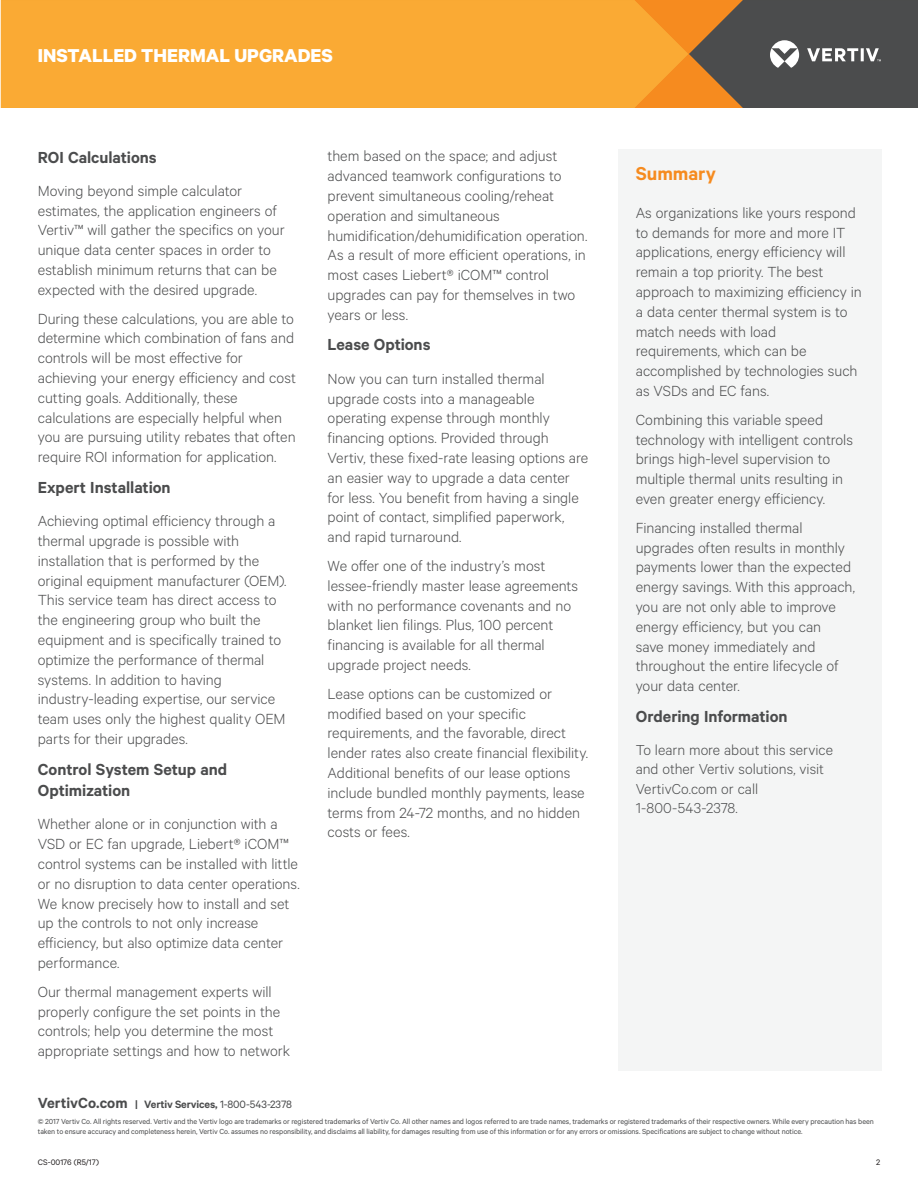
<style>
.page{position:relative;width:918px;height:1188px;background:#fff}
.page>*{position:absolute;margin:0;border:0;box-sizing:border-box;transform-origin:0 0}
.Vertiv_Header_Small{font:700 21px "Calibre";color:#fff}
.Vertiv_Orange_Main_H{font:600 21px "Calibre";color:#f68b1f}
.Vertiv_Heading{font:600 18px/21.6px "Calibre";letter-spacing:-.005em;color:#4b4c4d}
.Vertiv_Body_Text{font:300 16.5px/19.8px "Calibre";color:#4b4c4d}
.Vertiv_Body_Text-2{font:300 16.2px/19.5px "Calibre";color:#4b4c4d}
.Footer_Address{font:600 12px "Calibre";letter-spacing:-.01em;color:#4b4c4d}
.Document_ID{font:9px "Calibre";color:#231f20}
.Page_Number_Right{font:9px "Calibre";color:#231f20}
.Footer_Disclaimer{font:8.25px/9.8px "Calibre";letter-spacing:-.01em;color:#4b4c4d}
.s1{font-size:16.5px}
.s2{font-weight:400}
</style>
<div class="page">
<div style="left:1px;top:0;width:634px;height:108px;background:#faaa34"></div>
<svg style="left:635px;top:0;width:283px;height:108px"></svg>
<div style="left:618px;top:149px;width:264px;height:922px;background:#f4f5f5"></div>
<p class="Vertiv_Header_Small" style="left:38px;top:43px;width:297px">INSTALLED THERMAL UPGRADES</p>
<p class="Vertiv_Heading" style="left:38px;top:146px;width:121px">ROI Calculations</p>
<p class="Vertiv_Body_Text" style="left:38px;top:180px;width:248px">Moving beyond simple calculator estimates, the application engineers of Vertiv™ will gather the specifics on your unique data center spaces in order to establish minimum returns that can be expected with the desired upgrade.</p>
<p class="Vertiv_Body_Text" style="left:38px;top:308px;width:260px">During these calculations, you are able to determine which combination of fans and controls will be most effective for achieving your energy efficiency and cost cutting goals. Additionally, these calculations are especially helpful when you are pursuing utility rebates that often require ROI information for application.</p>
<p class="Vertiv_Heading" style="left:38px;top:476px;width:134px">Expert Installation</p>
<p class="Vertiv_Body_Text" style="left:38px;top:510px;width:250px">Achieving optimal efficiency through a thermal upgrade is possible with installation that is performed by the original equipment manufacturer (OEM).<br>This service team has direct access to the engineering group who built the equipment and is specifically trained to optimize the performance of thermal systems. In addition to having industry-leading expertise, our service team uses only the highest quality OEM parts for their upgrades.</p>
<p class="Vertiv_Heading" style="left:38px;top:758px;width:191px">Control System Setup and<br>Optimization</p>
<p class="Vertiv_Body_Text" style="left:38px;top:814px;width:263px">Whether alone or in conjunction with a VSD or EC fan upgrade, Liebert® iCOM™ control systems can be installed with little or no disruption to data center operations.<br>We know precisely how to install and set up the controls to not only increase efficiency, but also optimize data center performance.</p>
<p class="Vertiv_Body_Text" style="left:38px;top:981px;width:254px">Our thermal management experts will properly configure the set points in the controls; help you determine the most appropriate settings and how to network</p>
<p class="Vertiv_Body_Text" style="left:328px;top:146px;width:261px">them based on the space; and adjust advanced teamwork configurations to prevent simultaneous cooling/reheat operation and simultaneous humidification/dehumidification operation.<br>As a result of more efficient operations, in most cases Liebert® iCOM™ control upgrades can pay for themselves in two years or less.</p>
<p class="Vertiv_Heading" style="left:328px;top:333px;width:104px">Lease Options</p>
<p class="Vertiv_Body_Text" style="left:328px;top:368px;width:262px">Now you can turn installed thermal upgrade costs into a manageable operating expense through monthly financing options. Provided through Vertiv, these fixed-rate leasing options are an easier way to upgrade a data center for less. You benefit from having a single point of contact, simplified paperwork, and rapid turnaround.</p>
<p class="Vertiv_Body_Text" style="left:328px;top:555px;width:252px">We offer one of the industry’s most lessee-friendly master lease agreements with no performance covenants and no blanket lien filings. Plus, 100 percent financing is available for all thermal upgrade project needs.</p>
<p class="Vertiv_Body_Text" style="left:328px;top:683px;width:262px">Lease options can be customized or modified based on your specific requirements, and the favorable, direct lender rates also create financial flexibility.<br>Additional benefits of our lease options include bundled monthly payments, lease terms from 24-72 months, and no hidden costs or fees.</p>
<p class="Vertiv_Orange_Main_H" style="left:636px;top:161px;width:82px">Summary</p>
<p class="Vertiv_Body_Text" style="left:636px;top:202px;width:228px">As organizations like yours respond to demands for more and more IT applications, energy efficiency will remain a top priority. The best approach to maximizing efficiency in a data center thermal system is to match needs with load requirements, which can be accomplished by technologies such as VSDs and EC fans.</p>
<p class="Vertiv_Body_Text" style="left:636px;top:409px;width:219px">Combining this variable speed technology with intelligent controls brings high-level supervision to multiple thermal units resulting in even greater energy efficiency.</p>
<p class="Vertiv_Body_Text" style="left:636px;top:517px;width:221px">Financing installed thermal upgrades often results in monthly payments lower than the expected energy savings. With this approach, you are not only able to improve energy efficiency, but you can<br>save money immediately and throughout the entire lifecycle of your data center.</p>
<p class="Vertiv_Heading" style="left:636px;top:705px;width:153px">Ordering Information</p>
<p class="Vertiv_Body_Text-2" style="left:636px;top:739px;width:199px">To learn more about this service and other Vertiv solutions, visit<br>VertivCo.com or call<br>1-800-543-2378.</p>
<p class="Footer_Address" style="left:38px;top:1097px;width:256px"><span class="s1">VertivCo.com</span> | Vertiv Services, <span class="s2">1-800-543-2378</span></p>
<p class="Footer_Disclaimer" style="left:38px;top:1117px;width:838px">© 2017 Vertiv Co. All rights reserved. Vertiv and the Vertiv logo are trademarks or registered trademarks of Vertiv Co. All other names and logos referred to are trade names, trademarks or registered trademarks of their respective owners. While every precaution has been taken to ensure accuracy and completeness herein, Vertiv Co. assumes no responsibility, and disclaims all liability, for damages resulting from use of this information or for any errors or omissions. Specifications are subject to change without notice.</p>
<p class="Document_ID" style="left:38px;top:1157px;width:63px">CS-00176 (R5/17)</p>
<p class="Page_Number_Right" style="left:876px;top:1157px;width:6px">2</p>
</div>
